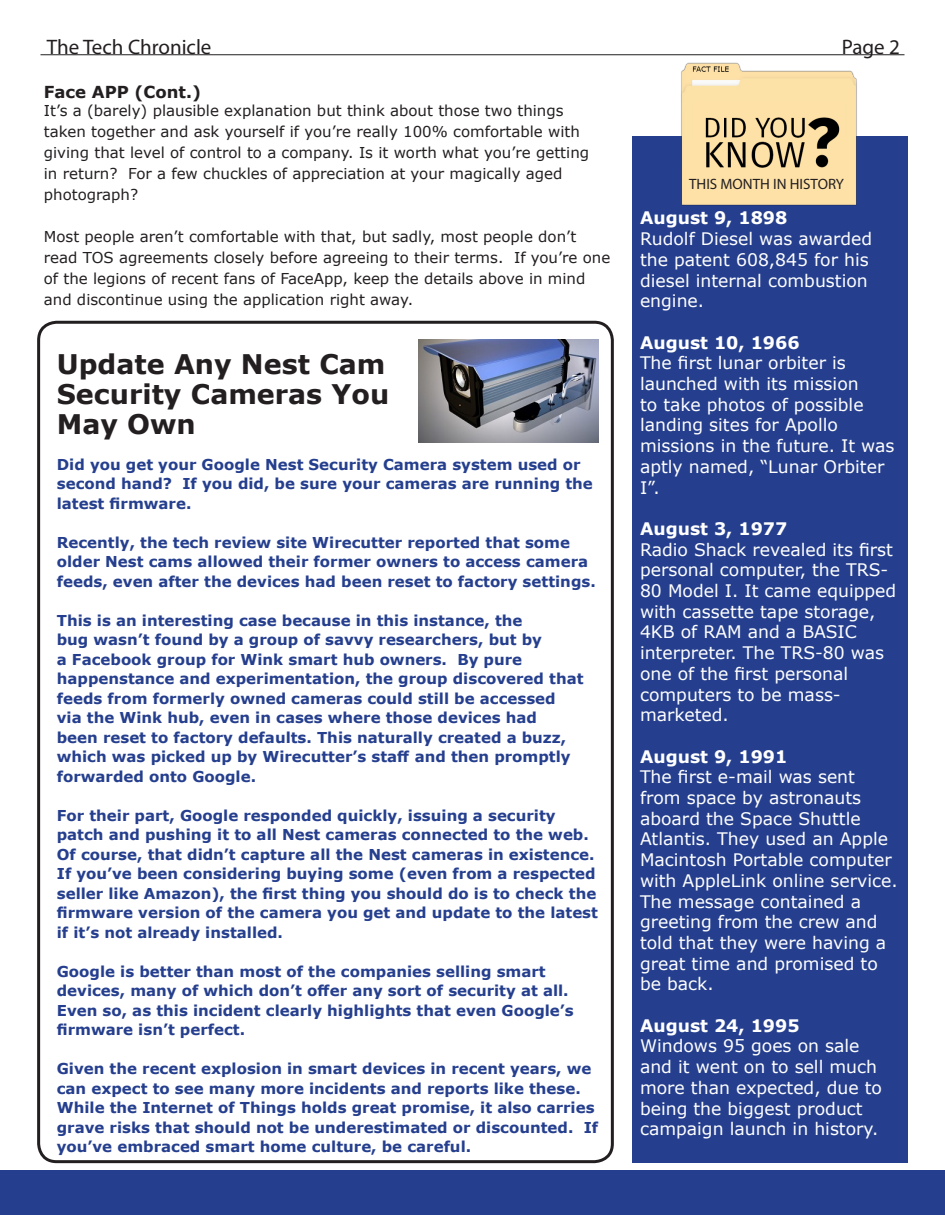
<style>
.page{position:relative;width:945px;height:1215px;background:#fff}
.page>*{position:absolute;margin:0;border:0;box-sizing:border-box;transform-origin:0 0}
.Subheads{font:700 27px/30px "Verdana";color:#231f20}
.Subheads-2{font:21px "Myriad Pro";color:#231f20}
.Subheads-3{font:17.25px/20.7px "Verdana";color:#fff}
.Subheads-4{font:700 16.5px "Verdana";color:#231f20}
.Subheads-5{font:700 15px/19.5px "Verdana";color:#253f8e}
.Subheads-6{font:15px/21px "Verdana";color:#231f20}
.Subheads-7{font:15px "Myriad Pro";color:#231f20}
.s1{font-weight:700}
</style>
<div class="page">
<hr style="left:40px;top:54px;width:864px;height:1px;background:#231f20">
<div style="left:0;top:1171px;width:945px;height:44px;background:#253f8e"></div>
<div style="left:632px;top:137px;width:276px;height:1026px;background:#253f8e"></div>
<img style="left:678px;top:62px;width:182px;height:144px">
<div style="left:37px;top:321px;width:577px;height:842px;border:3px solid #231f20;border-radius:18px"></div>
<img style="left:419px;top:340px;width:180px;height:103px">
<p class="Subheads-2" style="left:47px;top:34px;width:166px">The Tech Chronicle</p>
<p class="Subheads-2" style="left:842px;top:34px;width:60px">Page 2</p>
<p class="Subheads-4" style="left:44px;top:80px;width:159px">Face APP (Cont.)</p>
<p class="Subheads-6" style="left:44px;top:100px;width:547px">It’s a (barely) plausible explanation but think about those two things taken together and ask yourself if you’re really 100% comfortable with giving that level of control to a company. Is it worth what you’re getting in return? For a few chuckles of appreciation at your magically aged photograph?</p>
<p class="Subheads-6" style="left:44px;top:226px;width:568px">Most people aren’t comfortable with that, but sadly, most people don’t read TOS agreements closely before agreeing to their terms. If you’re one of the legions of recent fans of FaceApp, keep the details above in mind and discontinue using the application right away.</p>
<p class="Subheads" style="left:57px;top:349px;width:334px">Update Any Nest Cam<br>Security Cameras You<br>May Own</p>
<p class="Subheads-5" style="left:57px;top:454px;width:537px">Did you get your Google Nest Security Camera system used or second hand? If you did, be sure your cameras are running the latest firmware.</p>
<p class="Subheads-5" style="left:57px;top:532px;width:540px">Recently, the tech review site Wirecutter reported that some older Nest cams allowed their former owners to access camera feeds, even after the devices had been reset to factory settings.</p>
<p class="Subheads-5" style="left:57px;top:610px;width:528px">This is an interesting case because in this instance, the<br>bug wasn’t found by a group of savvy researchers, but by<br>a Facebook group for Wink smart hub owners. By pure happenstance and experimentation, the group discovered that feeds from formerly owned cameras could still be accessed via the Wink hub, even in cases where those devices had<br>been reset to factory defaults. This naturally created a buzz, which was picked up by Wirecutter’s staff and then promptly forwarded onto Google.</p>
<p class="Subheads-5" style="left:57px;top:805px;width:543px">For their part, Google responded quickly, issuing a security patch and pushing it to all Nest cameras connected to the web.<br>Of course, that didn’t capture all the Nest cameras in existence.<br>If you’ve been considering buying some (even from a respected seller like Amazon), the first thing you should do is to check the firmware version of the camera you get and update to the latest if it’s not already installed.</p>
<p class="Subheads-5" style="left:57px;top:961px;width:518px">Google is better than most of the companies selling smart devices, many of which don’t offer any sort of security at all.<br>Even so, as this incident clearly highlights that even Google’s firmware isn’t perfect.</p>
<p class="Subheads-5" style="left:57px;top:1059px;width:543px">Given the recent explosion in smart devices in recent years, we can expect to see many more incidents and reports like these.<br>While the Internet of Things holds great promise, it also carries grave risks that should not be underestimated or discounted. If you’ve embraced smart home culture, be careful.</p>
<p class="Subheads-7" style="left:689px;top:175px;width:156px">THIS MONTH IN HISTORY</p>
<p class="Subheads-3" style="left:640px;top:208px;width:234px"><span class="s1">August 9, 1898<br></span>Rudolf Diesel was awarded the patent 608,845 for his diesel internal combustion engine.</p>
<p class="Subheads-3" style="left:640px;top:332px;width:256px"><span class="s1">August 10, 1966<br></span>The first lunar orbiter is launched with its mission<br>to take photos of possible landing sites for Apollo missions in the future. It was aptly named, “Lunar Orbiter<br>I”.</p>
<p class="Subheads-3" style="left:640px;top:518px;width:258px"><span class="s1">August 3, 1977<br></span>Radio Shack revealed its first personal computer, the TRS-<br>80 Model I. It came equipped with cassette tape storage,<br>4KB of RAM and a BASIC interpreter. The TRS-80 was one of the first personal computers to be mass&shy;marketed.</p>
<p class="Subheads-3" style="left:640px;top:746px;width:259px"><span class="s1">August 9, 1991<br></span>The first e-mail was sent from space by astronauts aboard the Space Shuttle<br>Atlantis. They used an Apple<br>Macintosh Portable computer with AppleLink online service.<br>The message contained a greeting from the crew and told that they were having a great time and promised to be back.</p>
<p class="Subheads-3" style="left:640px;top:1015px;width:244px"><span class="s1">August 24, 1995<br></span>Windows 95 goes on sale and it went on to sell much more than expected, due to being the biggest product campaign launch in history.</p>
</div>
